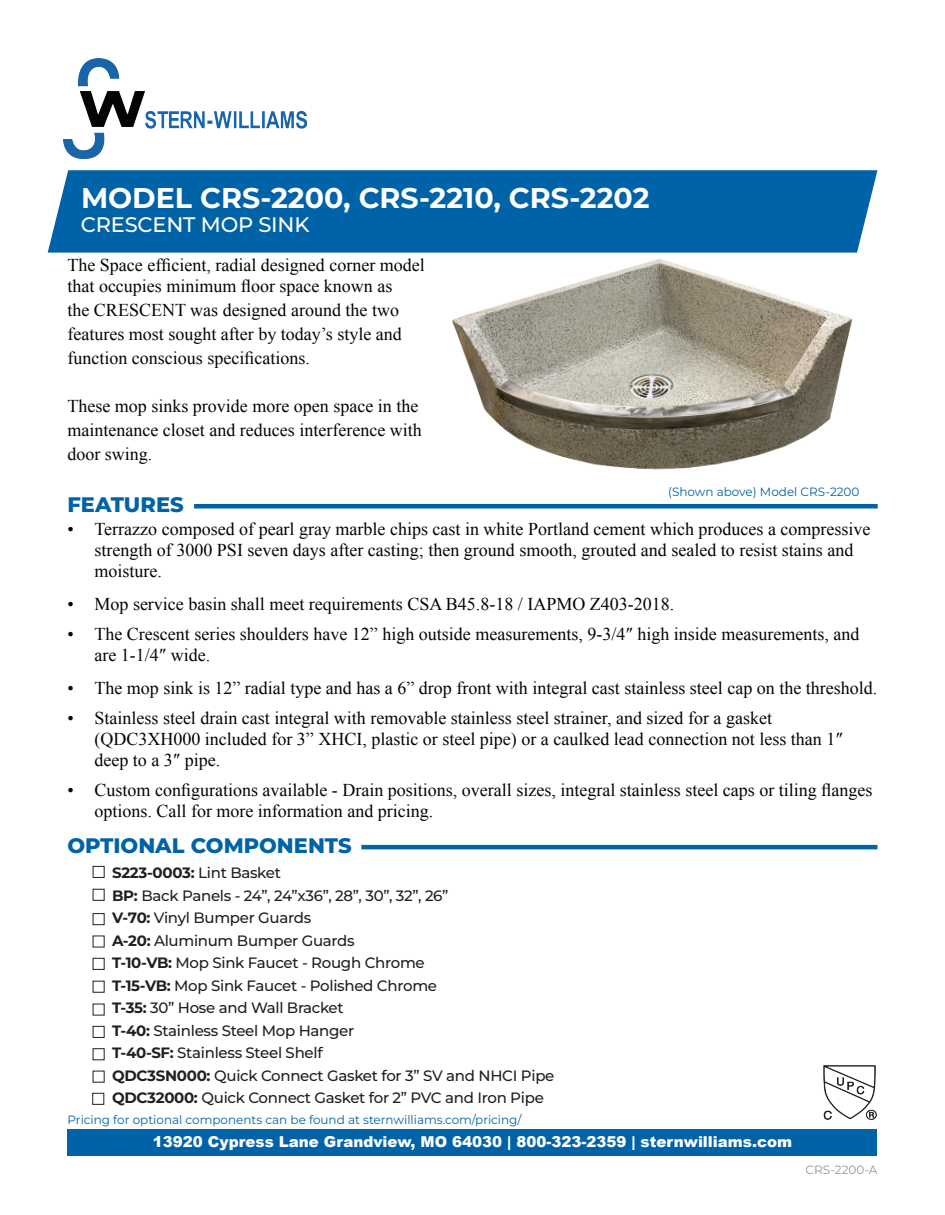
<style>
.page{position:relative;width:945px;height:1215px;background:#fff}
.page>*{position:absolute;margin:0;border:0;box-sizing:border-box;transform-origin:0 0}
.t1{font:700 28.5px "Montserrat";color:#fff}
.t2{font:800 21px "Montserrat";color:#0163a7}
.t3{font:100 21px "Montserrat";letter-spacing:-.01em;color:#fff}
.t4{font:18px/21px "Times New Roman";color:#040503}
.Paragraph_Style_1{font:100 15px "Montserrat";letter-spacing:-.02em;color:#231f20}
.t5{font:900 15px "Arial";color:#fff}
.Paragraph_Style_1-2{font:700 15px "Montserrat";letter-spacing:-.02em;color:#231f20}
.t6{font:12px "Montserrat";color:#0163a7}
.t7{font:12px "Montserrat";color:#939598}
.s1{font-weight:100}
.s2{font-weight:700}
</style>
<div class="page">
<div style="left:68px;top:1130px;width:810px;height:26px;background:#0163a7"></div>
<img style="left:64px;top:59px;width:242px;height:100px">
<div style="left:48px;top:170px;width:829px;height:83px;background:#0163a7"></div>
<div style="left:194px;top:504px;width:684px;height:5px;background:#0163a7"></div>
<img style="left:441px;top:240px;width:425px;height:230px">
<img style="left:823px;top:1065px;width:54px;height:55px">
<hr style="left:361px;top:845px;width:516px;height:4px;background:#0163a7">
<div style="left:93px;top:866px;width:12px;height:12px;border:1px solid #231f20"></div>
<div style="left:93px;top:958px;width:12px;height:12px;border:1px solid #231f20"></div>
<div style="left:93px;top:1026px;width:12px;height:12px;border:1px solid #231f20"></div>
<div style="left:93px;top:889px;width:12px;height:12px;border:1px solid #231f20"></div>
<div style="left:93px;top:981px;width:12px;height:12px;border:1px solid #231f20"></div>
<div style="left:93px;top:913px;width:12px;height:12px;border:1px solid #231f20"></div>
<div style="left:93px;top:1048px;width:12px;height:12px;border:1px solid #231f20"></div>
<div style="left:92px;top:1093px;width:12px;height:12px;border:1px solid #231f20"></div>
<p class="t1" style="left:81px;top:179px;width:570px">MODEL CRS-2200, CRS-2210, CRS-2202</p>
<p class="t3" style="left:81px;top:210px;width:230px">CRESCENT MOP SINK</p>
<p class="t4" style="left:68px;top:254px;width:359px">The Space efficient, radial designed corner model that occupies minimum floor space known as</p>
<p class="t4" style="left:68px;top:298px;width:336px;line-height:24px">the CRESCENT was designed around the two features most sought after by today’s style and function conscious specifications.</p>
<p class="t4" style="left:68px;top:394px;width:356px;line-height:24px">These mop sinks provide more open space in the maintenance closet and reduces interference with door swing.</p>
<p class="t2" style="left:68px;top:490px;width:118px">FEATURES</p>
<p class="t6" style="left:668px;top:484px;width:193px">(Shown above) Model CRS-2200</p>
<p class="t4" style="left:94px;top:518px;width:778px;text-indent:-27px">• Terrazzo composed of pearl gray marble chips cast in white Portland cement which produces a compressive strength of 3000 PSI seven days after casting; then ground smooth, grouted and sealed to resist stains and moisture.</p>
<p class="t4" style="left:68px;top:593px;width:608px">• Mop service basin shall meet requirements CSA B45.8-18 / IAPMO Z403-2018.</p>
<p class="t4" style="left:94px;top:623px;width:766px;text-indent:-27px">• The Crescent series shoulders have 12” high outside measurements, 9-3/4″ high inside measurements, and are 1-1/4″ wide.</p>
<p class="t4" style="left:68px;top:677px;width:811px">• The mop sink is 12” radial type and has a 6” drop front with integral cast stainless steel cap on the threshold.</p>
<p class="t4" style="left:94px;top:707px;width:750px;text-indent:-27px">• Stainless steel drain cast integral with removable stainless steel strainer, and sized for a gasket (QDC3XH000 included for 3” XHCI, plastic or steel pipe) or a caulked lead connection not less than 1″ deep to a 3″ pipe.</p>
<p class="t4" style="left:94px;top:779px;width:779px;text-indent:-27px">• Custom configurations available - Drain positions, overall sizes, integral stainless steel caps or tiling flanges options. Call for more information and pricing.</p>
<p class="t2" style="left:68px;top:831px;width:286px">OPTIONAL COMPONENTS</p>
<p class="Paragraph_Style_1-2" style="left:112px;top:863px;width:170px">S223-0003: <span class="s1">Lint Basket</span></p>
<p class="Paragraph_Style_1" style="left:112px;top:886px;width:338px"><span class="s2">BP:</span> Back Panels - 24”, 24”x36”, 28”, 30”, 32”, 26”</p>
<p class="Paragraph_Style_1" style="left:112px;top:908px;width:201px"><span class="s2">V-70:</span> Vinyl Bumper Guards</p>
<p class="Paragraph_Style_1" style="left:112px;top:931px;width:244px"><span class="s2">A-20:</span> Aluminum Bumper Guards</p>
<p class="Paragraph_Style_1" style="left:112px;top:953px;width:314px"><span class="s2">T-10-VB:</span> Mop Sink Faucet - Rough Chrome</p>
<p class="Paragraph_Style_1" style="left:112px;top:976px;width:326px"><span class="s2">T-15-VB:</span> Mop Sink Faucet - Polished Chrome</p>
<p class="Paragraph_Style_1" style="left:112px;top:998px;width:233px"><span class="s2">T-35:</span> 30” Hose and Wall Bracket</p>
<p class="Paragraph_Style_1" style="left:112px;top:1021px;width:244px"><span class="s2">T-40:</span> Stainless Steel Mop Hanger</p>
<p class="Paragraph_Style_1" style="left:112px;top:1043px;width:212px"><span class="s2">T-40-SF:</span> Stainless Steel Shelf</p>
<p class="Paragraph_Style_1" style="left:112px;top:1066px;width:444px"><span class="s2">QDC3SN000:</span> Quick Connect Gasket for 3” SV and NHCI Pipe</p>
<p class="Paragraph_Style_1" style="left:112px;top:1088px;width:433px"><span class="s2">QDC32000:</span> Quick Connect Gasket for 2” PVC and Iron Pipe</p>
<p class="t6" style="left:68px;top:1112px;width:455px">Pricing for optional components can be found at sternwilliams.com/pricing/</p>
<p class="t5" style="left:153px;top:1131px;width:641px">13920 Cypress Lane Grandview, MO 64030 | 800-323-2359 | sternwilliams.com</p>
<p class="t7" style="left:806px;top:1162px;width:73px">CRS-2200-A</p>
</div>
